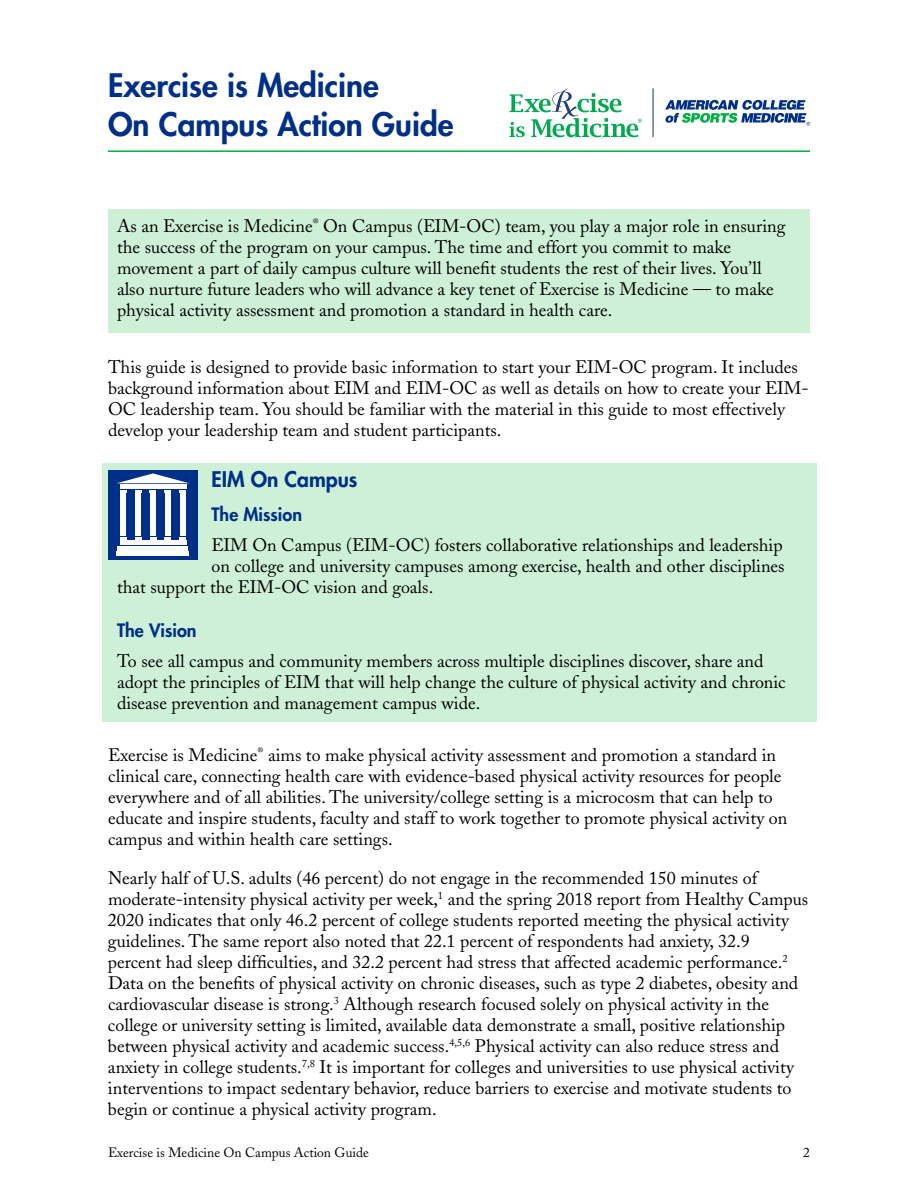
<style>
.page{position:relative;width:918px;height:1188px;background:#fff}
.page>*{position:absolute;margin:0;border:0;box-sizing:border-box;transform-origin:0 0}
.t1{font:800 31.5px/39px "Futura";color:#002f87}
.t2{font:800 21px "Futura";color:#002f87}
.t3{font:18px/21px "Adobe Caslon";color:#000}
.t4{font:800 18px "Futura";color:#002f87}
.t5{font:13.5px "Adobe Caslon";color:#000}
</style>
<div class="page">
<div style="left:102px;top:464px;width:714px;height:258px;background:#cdf0d7"></div>
<div style="left:108px;top:210px;width:702px;height:123px;background:#cdf0d7"></div>
<svg style="left:665px;top:100px;width:145px;height:26px"></svg>
<hr style="left:653px;top:88px;width:1px;height:49px;background:#002f87">
<svg style="left:509px;top:88px;width:133px;height:49px"></svg>
<hr style="left:108px;top:150px;width:702px;height:2px;background:#00ae42">
<div style="left:108px;top:470px;width:90px;height:90px;background:#002f87"></div>
<svg style="left:118px;top:473px;width:70px;height:10px"></svg>
<hr style="left:120px;top:485px;width:66px;height:4px;background:#fff">
<hr style="left:120px;top:541px;width:66px;height:4px;background:#fff">
<div style="left:118px;top:546px;width:70px;height:5px;background:#fff"></div>
<hr style="left:117px;top:552px;width:72px;height:4px;background:#fff">
<svg style="left:120px;top:490px;width:7px;height:2px"></svg>
<svg style="left:135px;top:490px;width:7px;height:2px"></svg>
<svg style="left:179px;top:490px;width:7px;height:2px"></svg>
<svg style="left:150px;top:490px;width:6px;height:2px"></svg>
<svg style="left:164px;top:490px;width:7px;height:2px"></svg>
<svg style="left:120px;top:537px;width:7px;height:2px"></svg>
<svg style="left:135px;top:537px;width:7px;height:2px"></svg>
<svg style="left:179px;top:537px;width:7px;height:2px"></svg>
<svg style="left:150px;top:537px;width:6px;height:2px"></svg>
<svg style="left:164px;top:537px;width:7px;height:2px"></svg>
<div style="left:121px;top:493px;width:5px;height:43px;background:#fff"></div>
<div style="left:135px;top:493px;width:6px;height:43px;background:#fff"></div>
<div style="left:150px;top:493px;width:6px;height:43px;background:#fff"></div>
<div style="left:165px;top:493px;width:6px;height:43px;background:#fff"></div>
<div style="left:180px;top:493px;width:5px;height:43px;background:#fff"></div>
<h1 class="t1" style="left:108px;top:65px;width:347px">Exercise is Medicine<br>On Campus Action Guide</h1>
<p class="t3" style="left:117px;top:215px;width:670px">As an Exercise is Medicine<sup>®</sup> On Campus (EIM-OC) team, you play a major role in ensuring the success of the program on your campus. The time and effort you commit to make movement a part of daily campus culture will benefit students the rest of their lives. You’ll also nurture future leaders who will advance a key tenet of Exercise is Medicine — to make physical activity assessment and promotion a standard in health care.</p>
<p class="t3" style="left:108px;top:356px;width:702px">This guide is designed to provide basic information to start your EIM-OC program. It includes background information about EIM and EIM-OC as well as details on how to create your EIM-OC leadership team. You should be familiar with the material in this guide to most effectively develop your leadership team and student participants.</p>
<p class="t2" style="left:212px;top:465px;width:148px">EIM On Campus</p>
<p class="t4" style="left:212px;top:503px;width:92px">The Mission</p>
<p class="t3" style="left:212px;top:535px;width:573px">EIM On Campus (EIM-OC) fosters collaborative relationships and leadership</p>
<p class="t3" style="left:212px;top:556px;width:575px">on college and university campuses among exercise, health and other disciplines</p>
<p class="t3" style="left:117px;top:577px;width:318px">that support the EIM-OC vision and goals.</p>
<p class="t4" style="left:117px;top:618px;width:81px">The Vision</p>
<p class="t3" style="left:117px;top:650px;width:670px">To see all campus and community members across multiple disciplines discover, share and adopt the principles of EIM that will help change the culture of physical activity and chronic disease prevention and management campus wide.</p>
<p class="t3" style="left:108px;top:745px;width:681px">Exercise is Medicine<sup>®</sup> aims to make physical activity assessment and promotion a standard in clinical care, connecting health care with evidence-based physical activity resources for people everywhere and of all abilities. The university/college setting is a microcosm that can help to educate and inspire students, faculty and staff to work together to promote physical activity on campus and within health care settings.</p>
<p class="t3" style="left:108px;top:868px;width:702px">Nearly half of U.S. adults (46 percent) do not engage in the recommended 150 minutes of moderate-intensity physical activity per week,<sup>1</sup> and the spring 2018 report from Healthy Campus 2020 indicates that only 46.2 percent of college students reported meeting the physical activity guidelines. The same report also noted that 22.1 percent of respondents had anxiety, 32.9<br>percent had sleep difficulties, and 32.2 percent had stress that affected academic performance.<sup>2<br></sup>Data on the benefits of physical activity on chronic diseases, such as type 2 diabetes, obesity and cardiovascular disease is strong.<sup>3</sup> Although research focused solely on physical activity in the college or university setting is limited, available data demonstrate a small, positive relationship between physical activity and academic success.<sup>4,5,6</sup> Physical activity can also reduce stress and anxiety in college students.<sup>7,8</sup> It is important for colleges and universities to use physical activity interventions to impact sedentary behavior, reduce barriers to exercise and motivate students to begin or continue a physical activity program.</p>
<p class="t5" style="left:108px;top:1145px;width:262px">Exercise is Medicine On Campus Action Guide</p>
<p class="t5" style="left:803px;top:1145px;width:8px">2</p>
</div>
